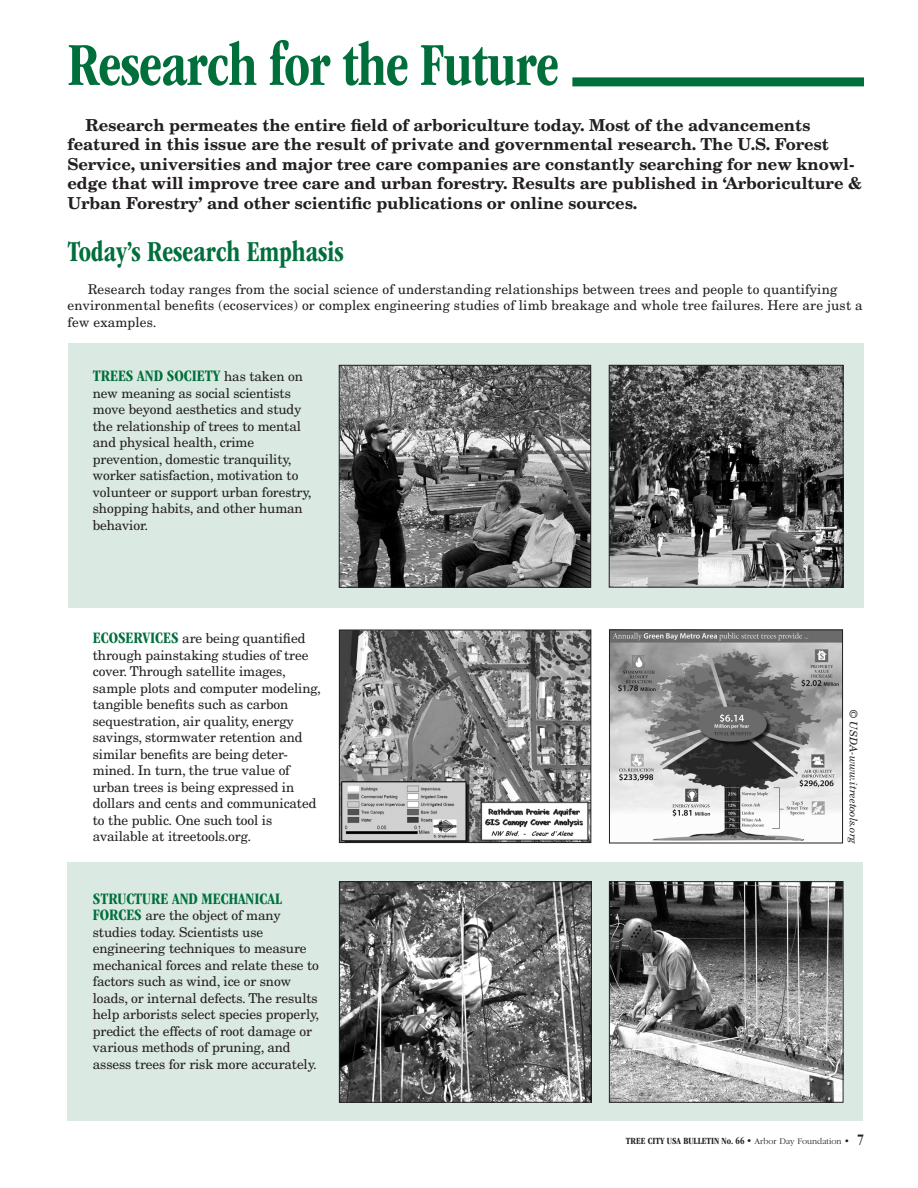
<style>
.page{position:relative;width:918px;height:1188px;background:#fff}
.page>*{position:absolute;margin:0;border:0;box-sizing:border-box;transform-origin:0 0}
.t1{font:700 condensed 63px "ITC Garamond Std";letter-spacing:-.015em;color:#006f3c;scale:.9 1}
.t2{font:700 condensed 30px "ITC Garamond Std";color:#006f3c;scale:.9 1}
.t3{font:700 16.5px/19.5px "New Century Schlbk LT Std";letter-spacing:-.005em;color:#231f20}
.t4{font:700 condensed 16.5px "ITC Garamond Std";color:#006f3c}
.t5{font:13.5px/16.5px "New Century Schlbk LT Std";letter-spacing:-.01em;color:#231f20}
.t6{font:13.5px/16.5px "New Century Schlbk LT Std";letter-spacing:.01em;color:#231f20}
.t7{font:italic 10.5px "New Century Schlbk LT Std";color:#231f20}
.t8{font:700 condensed 9.75px "ITC Garamond Std";color:#231f20}
.s1{font-weight:300;font-stretch:normal;font-size:9px}
.s2{font-stretch:normal;font-size:9px}
.s3{font-size:15px}
</style>
<div class="page">
<div style="left:68px;top:862px;width:795px;height:258px;background:#dae9e1"></div>
<div style="left:68px;top:343px;width:796px;height:265px;background:#dae9e1"></div>
<div style="left:572px;top:77px;width:292px;height:9px;background:#006f3c"></div>
<img style="left:611px;top:632px;width:230px;height:209px">
<div style="left:609px;top:630px;width:234px;height:213px;border:1px solid #231f20"></div>
<img style="left:341px;top:632px;width:248px;height:209px">
<div style="left:339px;top:630px;width:252px;height:213px;border:1px solid #231f20"></div>
<img style="left:341px;top:883px;width:249px;height:218px">
<div style="left:339px;top:881px;width:253px;height:222px;border:1px solid #231f20"></div>
<img style="left:611px;top:883px;width:230px;height:218px">
<div style="left:609px;top:881px;width:234px;height:222px;border:1px solid #231f20"></div>
<img style="left:611px;top:367px;width:230px;height:219px">
<div style="left:609px;top:365px;width:234px;height:223px;border:1px solid #231f20"></div>
<img style="left:341px;top:367px;width:248px;height:219px">
<div style="left:339px;top:365px;width:252px;height:223px;border:1px solid #231f20"></div>
<h1 class="t1" style="left:68px;top:30px;width:548px">RESEARCH FOR THE FUTURE</h1>
<p class="t3" style="left:68px;top:115px;width:796px;text-indent:18px">Research permeates the entire field of arboriculture today. Most of the advancements featured in this issue are the result of private and governmental research. The U.S. Forest Service, universities and major tree care companies are constantly searching for new knowl&shy;edge that will improve tree care and urban forestry. Results are published in ‘Arboriculture &amp; Urban Forestry’ and other scientific publications or online sources.</p>
<h2 class="t2" style="left:68px;top:235px;width:308px">TODAY’S RESEARCH EMPHASIS</h2>
<p class="t6" style="left:68px;top:281px;width:797px;text-indent:20px">Research today ranges from the social science of understanding relationships between trees and people to quantifying environmental benefits (ecoservices) or complex engineering studies of limb breakage and whole tree failures. Here are just a few examples.</p>
<p class="t4" style="left:93px;top:367px;width:9px">TREES</p>
<p class="t4" style="left:137px;top:367px;width:10px">AND</p>
<p class="t4" style="left:167px;top:367px;width:26px">SOCIETY</p>
<p class="t5" style="left:93px;top:368px;width:220px;text-indent:131px">has taken on new meaning as social scientists move beyond aesthetics and study the relationship of trees to mental and physical health, crime prevention, domestic tranquility, worker satisfaction, motivation to volunteer or support urban forestry, shopping habits, and other human behavior.</p>
<p class="t4" style="left:93px;top:629px;width:66px">ECOSERVICES</p>
<p class="t5" style="left:93px;top:630px;width:230px;text-indent:89px">are being quantified through painstaking studies of tree cover. Through satellite images, sample plots and computer modeling, tangible benefits such as carbon sequestration, air quality, energy savings, stormwater retention and similar benefits are being deter&shy;mined. In turn, the true value of urban trees is being expressed in dollars and cents and communicated to the public. One such tool is available at itreetools.org.</p>
<p class="t4" style="left:93px;top:889px;width:17px">STRUCTURE</p>
<p class="t4" style="left:172px;top:889px;width:10px">AND</p>
<p class="t4" style="left:202px;top:889px;width:45px">MECHANICAL</p>
<p class="t4" style="left:93px;top:906px;width:26px">FORCES</p>
<p class="t5" style="left:93px;top:907px;width:228px;text-indent:53px">are the object of many studies today. Scientists use engineering techniques to measure mechanical forces and relate these to factors such as wind, ice or snow loads, or internal defects. The results help arborists select species properly, predict the effects of root damage or various methods of pruning, and assess trees for risk more accurately.</p>
<p class="t7" style="left:860px;top:710px;width:136px;rotate:90deg">© USDA-www.itreetools.org</p>
<p class="t8" style="left:626px;top:1135px;width:240px">TREE CITY USA BULLETIN NO. 66 • <span class="s1">Arbor Day Foundation</span> <span class="s2">•</span> <span class="s3">7</span></p>
</div>
